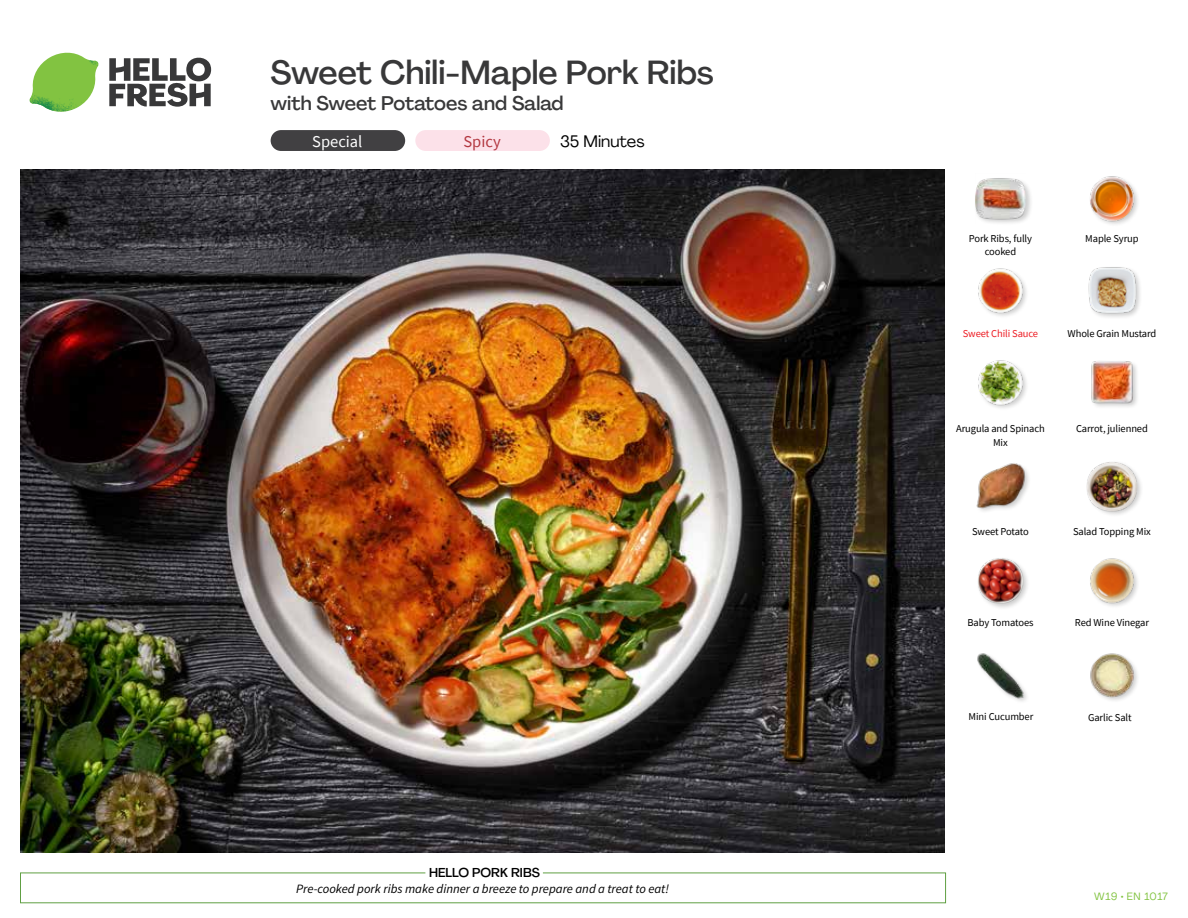
<style>
.page{position:relative;width:1188px;height:918px;background:#fff}
.page>*{position:absolute;margin:0;border:0;box-sizing:border-box;transform-origin:0 0}
.t1{font:500 33px "Agrandir";letter-spacing:-.005em;color:#383839}
.t2{font:500 19.5px "Agrandir";color:#383839}
.t3{font:16.5px "Agrandir";color:#000}
.t4{font:16.5px "Source Sans Pro";color:#fff}
.t5{font:16.5px "Source Sans Pro";color:#b33841}
.t6{font:italic 12.75px "Source Sans Pro";color:#000}
.t7{font:500 12.75px "Agrandir";color:#000}
.t8{font:10.5px/13.5px "Source Sans Pro";letter-spacing:-.01em;color:#000;text-align:center}
.t9{font:10.5px "Source Sans Pro";letter-spacing:-.01em;color:#ed1d24}
.t10{font:10.5px "Agrandir";letter-spacing:.045em;color:#82c341}
</style>
<div class="page">
<svg style="left:109px;top:57px;width:102px;height:50px"></svg>
<svg style="left:34px;top:53px;width:62px;height:40px"></svg>
<img style="left:67px;top:53px;width:32px;height:26px">
<img style="left:33px;top:75px;width:59px;height:11px">
<img style="left:29px;top:79px;width:61px;height:33px">
<img style="left:65px;top:86px;width:27px;height:25px">
<div style="left:20px;top:873px;width:926px;height:30px;border:1px solid #609f43"></div>
<div style="left:425px;top:865px;width:118px;height:15px;background:#fff"></div>
<img style="left:21px;top:170px;width:924px;height:682px">
<div style="left:271px;top:130px;width:134px;height:21px;background:#414042;border-radius:10px"></div>
<div style="left:415px;top:130px;width:135px;height:21px;background:#fce1e9;border-radius:10px"></div>
<img style="left:1090px;top:558px;width:48px;height:48px">
<div style="left:977px;top:556px;width:53px;height:54px;background:#000;opacity:.2"></div>
<img style="left:978px;top:557px;width:45px;height:46px">
<div style="left:1086px;top:460px;width:58px;height:58px;background:#000;opacity:.2"></div>
<img style="left:1087px;top:461px;width:50px;height:50px">
<img style="left:976px;top:463px;width:53px;height:48px">
<div style="left:1090px;top:360px;width:50px;height:49px;background:#f9f9f9"></div>
<img style="left:1091px;top:361px;width:46px;height:45px">
<img style="left:978px;top:360px;width:49px;height:48px">
<img style="left:1088px;top:267px;width:52px;height:50px">
<img style="left:978px;top:268px;width:49px;height:48px">
<img style="left:1090px;top:176px;width:48px;height:48px">
<div style="left:974px;top:177px;width:59px;height:49px;background:#000;opacity:.2"></div>
<img style="left:975px;top:177px;width:51px;height:46px">
<img style="left:977px;top:653px;width:50px;height:48px">
<img style="left:1090px;top:653px;width:48px;height:48px">
<h1 class="t1" style="left:271px;top:52px;width:445px">Sweet Chili-Maple Pork Ribs</h1>
<h2 class="t2" style="left:271px;top:91px;width:294px">with Sweet Potatoes and Salad</h2>
<h3 class="t4" style="left:312px;top:131px;width:52px">Special</h3>
<h3 class="t5" style="left:463px;top:131px;width:39px">Spicy</h3>
<h3 class="t3" style="left:560px;top:131px;width:86px">35 Minutes</h3>
<p class="t7" style="left:429px;top:864px;width:112px">HELLO PORK RIBS</p>
<p class="t6" style="left:296px;top:881px;width:374px">Pre-cooked pork ribs make dinner a breeze to prepare and a treat to eat!</p>
<p class="t8" style="left:969px;top:231px;width:65px">Pork Ribs, fully cooked</p>
<p class="t9" style="left:963px;top:327px;width:77px">Sweet Chili Sauce</p>
<p class="t8" style="left:1085px;top:231px;width:55px">Maple Syrup</p>
<p class="t8" style="left:1068px;top:327px;width:90px">Whole Grain Mustard</p>
<p class="t8" style="left:956px;top:422px;width:90px">Arugula and Spinach<br>Mix</p>
<p class="t8" style="left:1076px;top:422px;width:73px">Carrot, julienned</p>
<p class="t8" style="left:972px;top:524px;width:58px">Sweet Potato</p>
<p class="t8" style="left:967px;top:616px;width:68px">Baby Tomatoes</p>
<p class="t8" style="left:1073px;top:524px;width:79px">Salad Topping Mix</p>
<p class="t8" style="left:1075px;top:616px;width:76px">Red Wine Vinegar</p>
<p class="t8" style="left:969px;top:710px;width:66px">Mini Cucumber</p>
<p class="t8" style="left:1088px;top:710px;width:45px">Garlic Salt</p>
<p class="t10" style="left:1094px;top:890px;width:75px">W19 • EN 1017</p>
</div>
